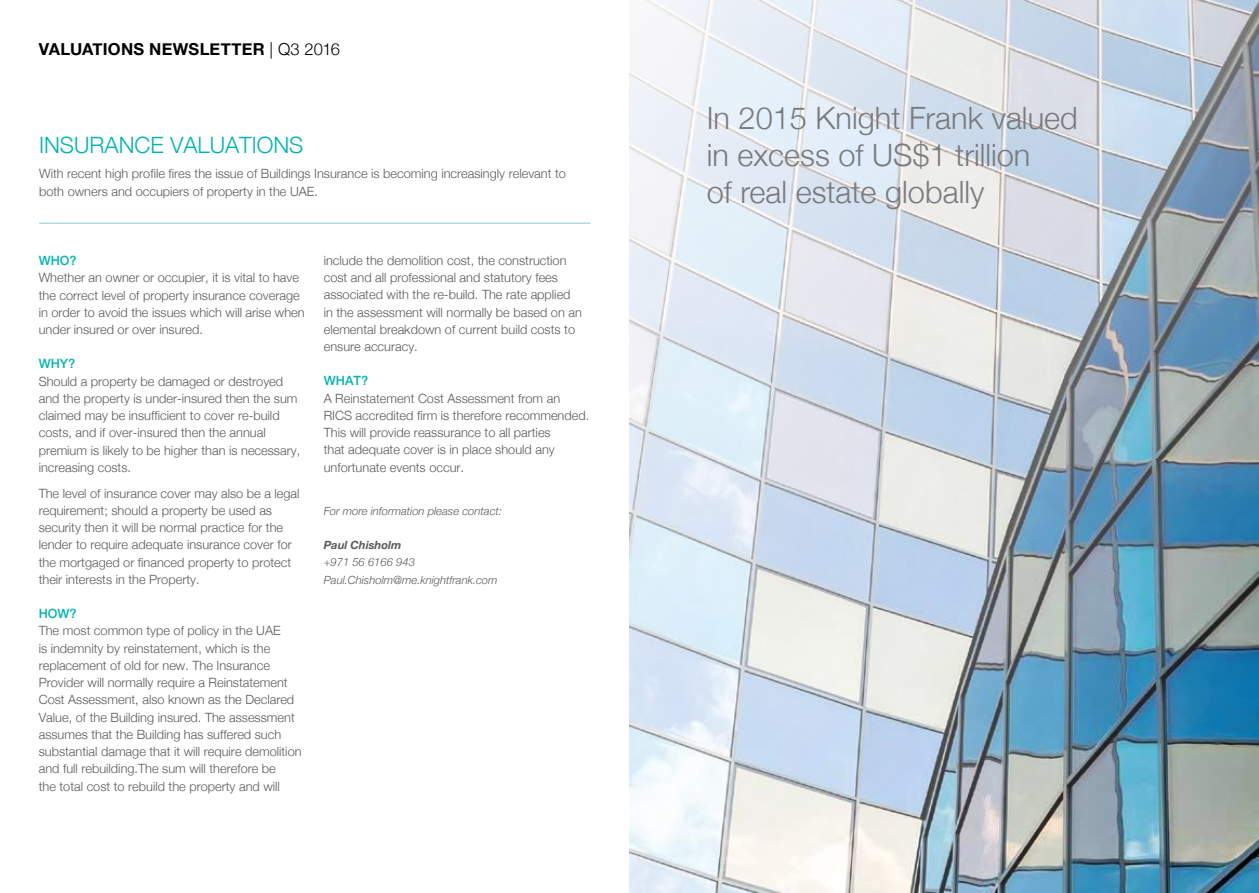
<style>
.page{position:relative;width:1259px;height:893px;background:#fff}
.page>*{position:absolute;margin:0;border:0;box-sizing:border-box;transform-origin:0 0}
.t1{font:300 30.75px/36.9px "Helvetica Neue";color:#797a7d}
.t2{font:300 22.5px "Helvetica Neue";color:#02b3b1}
.t3{font:700 16.5px "Helvetica Neue";letter-spacing:.015em;color:#000}
.t4{font:300 12.75px/17.2px "Helvetica Neue";color:#58595b}
.t5{font:500 12.75px "Helvetica Neue";color:#00b4b2}
.t6{font:italic 300 11.25px/17.2px "Helvetica Neue";color:#58595b}
.t7{font:italic 700 11.25px "Helvetica Neue";color:#58595b}
.s1{font-weight:300}
</style>
<div class="page">
<hr style="left:39px;top:222px;width:551px;height:2px;background:#b0dbdb">
<img style="left:629px;top:0;width:630px;height:893px">
<p class="t3" style="left:39px;top:36px;width:303px">VALUATIONS NEWSLETTER <span class="s1">| Q3 2016</span></p>
<h2 class="t2" style="left:39px;top:126px;width:266px">INSURANCE VALUATIONS</h2>
<p class="t4" style="left:39px;top:164px;width:528px">With recent high profile fires the issue of Buildings Insurance is becoming increasingly relevant to both owners and occupiers of property in the UAE.</p>
<p class="t5" style="left:39px;top:250px;width:40px">WHO?</p>
<p class="t4" style="left:39px;top:268px;width:267px">Whether an owner or occupier, it is vital to have the correct level of property insurance coverage in order to avoid the issues which will arise when under insured or over insured.</p>
<p class="t5" style="left:39px;top:353px;width:38px">WHY?</p>
<p class="t4" style="left:39px;top:371px;width:263px">Should a property be damaged or destroyed and the property is under-insured then the sum claimed may be insufficient to cover re-build costs, and if over-insured then the annual premium is likely to be higher than is necessary, increasing costs.</p>
<p class="t4" style="left:39px;top:483px;width:262px">The level of insurance cover may also be a legal requirement; should a property be used as security then it will be normal practice for the lender to require adequate insurance cover for the mortgaged or financed property to protect their interests in the Property.</p>
<p class="t5" style="left:39px;top:603px;width:40px">HOW?</p>
<p class="t4" style="left:39px;top:621px;width:264px">The most common type of policy in the UAE<br>is indemnity by reinstatement, which is the replacement of old for new. The Insurance Provider will normally require a Reinstatement Cost Assessment, also known as the Declared Value, of the Building insured. The assessment assumes that the Building has suffered such substantial damage that it will require demolition and full rebuilding.The sum will therefore be<br>the total cost to rebuild the property and will</p>
<p class="t4" style="left:324px;top:251px;width:260px">include the demolition cost, the construction cost and all professional and statutory fees associated with the re-build. The rate applied in the assessment will normally be based on an elemental breakdown of current build costs to ensure accuracy.</p>
<p class="t5" style="left:324px;top:371px;width:46px">WHAT?</p>
<p class="t4" style="left:324px;top:389px;width:267px">A Reinstatement Cost Assessment from an RICS accredited firm is therefore recommended.<br>This will provide reassurance to all parties<br>that adequate cover is in place should any unfortunate events occur.</p>
<p class="t6" style="left:324px;top:501px;width:180px">For more information please contact:</p>
<p class="t7" style="left:324px;top:536px;width:79px">Paul Chisholm</p>
<p class="t6" style="left:324px;top:553px;width:175px">+971 56 6166 943<br>Paul.Chisholm@me.knightfrank.com</p>
<h1 class="t1" style="left:706px;top:98px;width:372px">In 2015 Knight Frank valued in excess of US$1 trillion<br>of real estate globally</h1>
</div>
